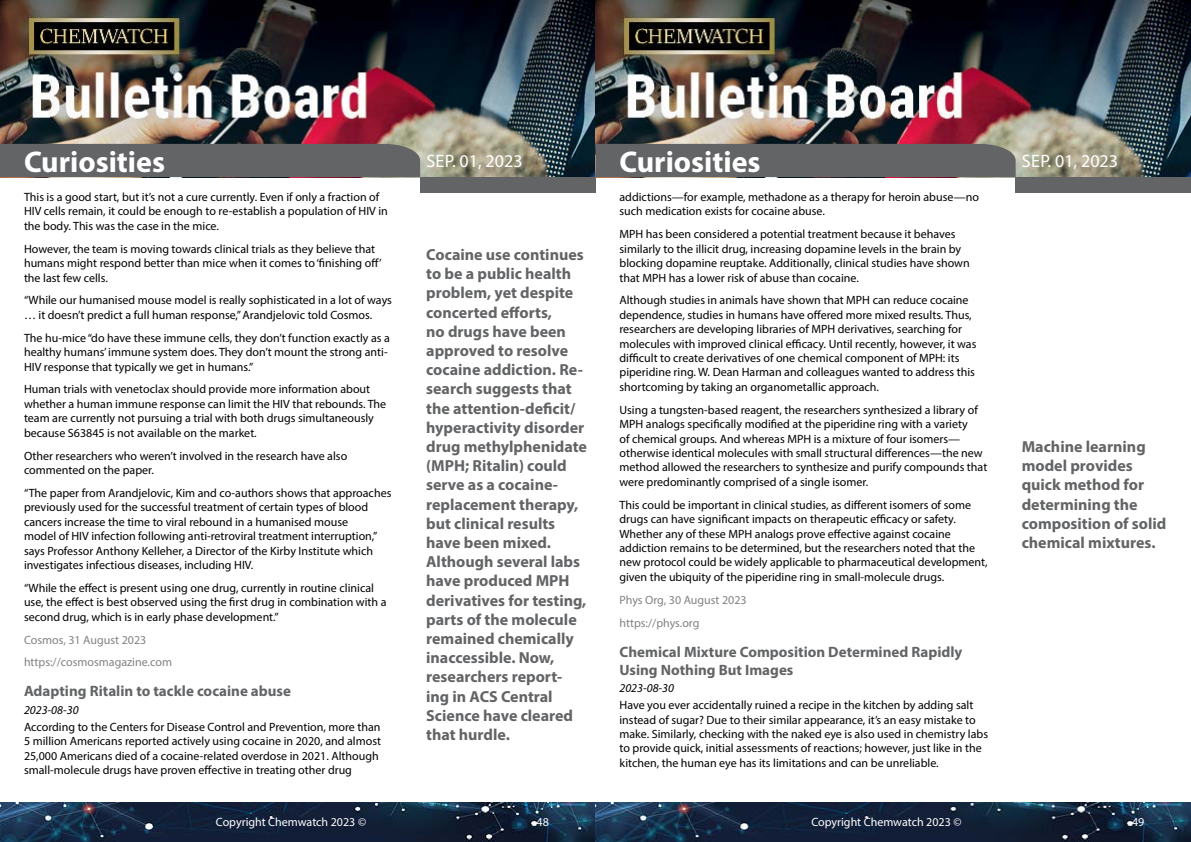
<style>
.page{position:relative;width:1191px;height:842px;background:#fff}
.page>*{position:absolute;margin:0;border:0;box-sizing:border-box;transform-origin:0 0}
.t1{font:700 30px "Myriad Pro";color:#fff}
.t2{font:18px "Myriad Pro";color:#fff}
.t3{font:700 16px/19.2px "Myriad Pro";color:#636466}
.t4{font:700 15px/18px "Myriad Pro";color:#636466}
.t5{font:12px/14.4px "Myriad Pro";color:#000}
.t6{font:12px/22.9px "Myriad Pro";color:#808285}
.t7{font:12px "Myriad Pro";color:#fff}
.t8{font:italic 12px "Myriad Pro";color:#000}
</style>
<div class="page">
<img style="left:0;top:0;width:1191px;height:177px">
<div style="left:420px;top:177px;width:175px;height:15px;background:#636466"></div>
<div style="left:1015px;top:177px;width:176px;height:15px;background:#636466"></div>
<div style="left:0;top:144px;width:420px;height:33px;background:#636466"></div>
<div style="left:595px;top:144px;width:420px;height:33px;background:#636466"></div>
<img style="left:0;top:802px;width:1191px;height:40px">
<h1 class="t1" style="left:24px;top:142px;width:142px">Curiosities</h1>
<h1 class="t1" style="left:619px;top:142px;width:142px">Curiosities</h1>
<p class="t5" style="left:24px;top:190px;width:365px">This is a good start, but it’s not a cure currently. Even if only a fraction of<br>HIV cells remain, it could be enough to re-establish a population of HIV in the body. This was the case in the mice.</p>
<p class="t5" style="left:24px;top:241px;width:359px">However, the team is moving towards clinical trials as they believe that humans might respond better than mice when it comes to ‘finishing off’ the last few cells.</p>
<p class="t5" style="left:24px;top:293px;width:369px">“While our humanised mouse model is really sophisticated in a lot of ways … it doesn’t predict a full human response,” Arandjelovic told Cosmos.</p>
<p class="t5" style="left:24px;top:330px;width:367px">The hu-mice “do have these immune cells, they don’t function exactly as a healthy humans’ immune system does. They don’t mount the strong anti-<br>HIV response that typically we get in humans.”</p>
<p class="t5" style="left:24px;top:382px;width:364px">Human trials with venetoclax should provide more information about whether a human immune response can limit the HIV that rebounds. The team are currently not pursuing a trial with both drugs simultaneously because S63845 is not available on the market.</p>
<p class="t5" style="left:24px;top:448px;width:325px">Other researchers who weren’t involved in the research have also commented on the paper.</p>
<p class="t5" style="left:24px;top:485px;width:369px">“The paper from Arandjelovic, Kim and co-authors shows that approaches previously used for the successful treatment of certain types of blood cancers increase the time to viral rebound in a humanised mouse<br>model of HIV infection following anti-retroviral treatment interruption,” says Professor Anthony Kelleher, a Director of the Kirby Institute which investigates infectious diseases, including HIV.</p>
<p class="t5" style="left:24px;top:580px;width:364px">“While the effect is present using one drug, currently in routine clinical use, the effect is best observed using the first drug in combination with a second drug, which is in early phase development.”</p>
<p class="t6" style="left:24px;top:628px;width:149px">Cosmos, 31 August 2023 https://cosmosmagazine.com</p>
<p class="t4" style="left:24px;top:682px;width:268px">Adapting Ritalin to tackle cocaine abuse</p>
<p class="t8" style="left:24px;top:702px;width:56px">2023-08-30</p>
<p class="t5" style="left:24px;top:720px;width:358px">According to the Centers for Disease Control and Prevention, more than 5 million Americans reported actively using cocaine in 2020, and almost 25,000 Americans died of a cocaine-related overdose in 2021. Although small-molecule drugs have proven effective in treating other drug</p>
<h2 class="t2" style="left:426px;top:149px;width:98px">Sep. 01, 2023</h2>
<h2 class="t2" style="left:1022px;top:149px;width:98px">Sep. 01, 2023</h2>
<p class="t5" style="left:619px;top:190px;width:361px">addictions—for example, methadone as a therapy for heroin abuse—no such medication exists for cocaine abuse.</p>
<p class="t5" style="left:619px;top:227px;width:352px">MPH has been considered a potential treatment because it behaves similarly to the illicit drug, increasing dopamine levels in the brain by blocking dopamine reuptake. Additionally, clinical studies have shown that MPH has a lower risk of abuse than cocaine.</p>
<p class="t5" style="left:619px;top:293px;width:358px">Although studies in animals have shown that MPH can reduce cocaine dependence, studies in humans have offered more mixed results. Thus, researchers are developing libraries of MPH derivatives, searching for molecules with improved clinical efficacy. Until recently, however, it was difficult to create derivatives of one chemical component of MPH: its piperidine ring. W. Dean Harman and colleagues wanted to address this shortcoming by taking an organometallic approach.</p>
<p class="t5" style="left:619px;top:402px;width:369px">Using a tungsten-based reagent, the researchers synthesized a library of MPH analogs specifically modified at the piperidine ring with a variety<br>of chemical groups. And whereas MPH is a mixture of four isomers— otherwise identical molecules with small structural differences—the new method allowed the researchers to synthesize and purify compounds that were predominantly comprised of a single isomer.</p>
<p class="t5" style="left:619px;top:497px;width:370px">This could be important in clinical studies, as different isomers of some drugs can have significant impacts on therapeutic efficacy or safety.<br>Whether any of these MPH analogs prove effective against cocaine addiction remains to be determined, but the researchers noted that the new protocol could be widely applicable to pharmaceutical development, given the ubiquity of the piperidine ring in small-molecule drugs.</p>
<p class="t6" style="left:619px;top:588px;width:129px">Phys Org, 30 August 2023 https://phys.org</p>
<p class="t4" style="left:619px;top:642px;width:344px">Chemical Mixture Composition Determined Rapidly<br>Using Nothing But Images</p>
<p class="t8" style="left:619px;top:680px;width:56px">2023-08-30</p>
<p class="t5" style="left:619px;top:698px;width:370px">Have you ever accidentally ruined a recipe in the kitchen by adding salt instead of sugar? Due to their similar appearance, it’s an easy mistake to make. Similarly, checking with the naked eye is also used in chemistry labs to provide quick, initial assessments of reactions; however, just like in the kitchen, the human eye has its limitations and can be unreliable.</p>
<p class="t3" style="left:426px;top:244px;width:162px">Cocaine use continues to be a public health problem, yet despite concerted efforts,<br>no drugs have been approved to resolve cocaine addiction. Re&shy;search suggests that the attention-deficit/ hyperactivity disorder drug methylphenidate (MPH; Ritalin) could serve as a cocaine&shy;replacement therapy, but clinical results have been mixed.<br>Although several labs have produced MPH derivatives for testing, parts of the molecule remained chemically inaccessible. Now, researchers report&shy;ing in ACS Central<br>Science have cleared that hurdle.</p>
<h3 class="t3" style="left:1021px;top:436px;width:146px">Machine learning model provides quick method for determining the composition of solid chemical mixtures.</h3>
<p class="t7" style="left:216px;top:815px;width:152px">Copyright Chemwatch 2023 ©</p>
<p class="t7" style="left:536px;top:815px;width:14px">48</p>
<p class="t7" style="left:811px;top:815px;width:152px">Copyright Chemwatch 2023 ©</p>
<p class="t7" style="left:1132px;top:815px;width:14px">49</p>
</div>
